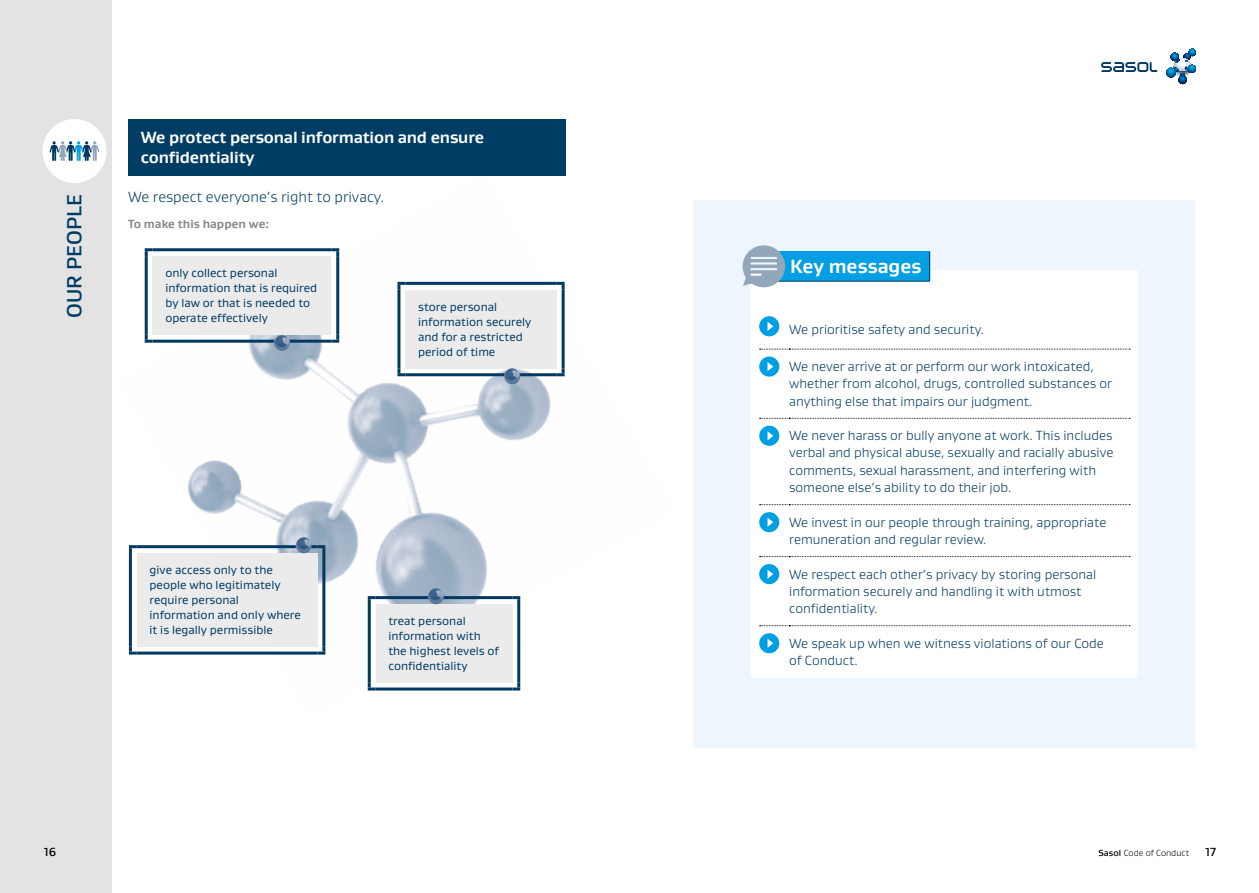
<style>
.page{position:relative;width:1259px;height:893px;background:#fff}
.page>*{position:absolute;margin:0;border:0;box-sizing:border-box;transform-origin:0 0}
.t1{font:500 21px "Gustan";color:#003d65}
.t2{font:700 19.5px "Gustan";color:#fff}
.t3{font:700 16.5px/19.5px "Gustan";letter-spacing:-.01em;color:#fff}
.t4{font:300 15px "Gustan";color:#003962}
.t5{font:300 13.5px/17.2px "Gustan";color:#003962}
.t6{font:12px/15px "Gustan";color:#003962}
.t7{font:700 12px "Gustan";color:#878787}
.t8{font:500 12px "Gustan";color:#000}
.t9{font:300 9px "Gustan";color:#000}
.s1{font-weight:500}
</style>
<div class="page">
<div style="left:0;top:0;width:112px;height:893px;background:#e3e3e3"></div>
<img style="left:128px;top:175px;width:438px;height:516px">
<div style="left:153px;top:256px;width:178px;height:79px;background:#ebebec"></div>
<svg style="left:145px;top:248px;width:8px;height:8px"></svg>
<hr style="left:153px;top:248px;width:178px;height:3px;background:#003962">
<svg style="left:331px;top:248px;width:8px;height:8px"></svg>
<hr style="left:145px;top:256px;width:3px;height:79px;background:#003962">
<hr style="left:336px;top:256px;width:3px;height:79px;background:#003962">
<svg style="left:145px;top:335px;width:8px;height:8px"></svg>
<hr style="left:153px;top:340px;width:178px;height:3px;background:#003962">
<svg style="left:331px;top:335px;width:8px;height:8px"></svg>
<div style="left:137px;top:553px;width:180px;height:94px;background:#ebebec"></div>
<svg style="left:129px;top:545px;width:8px;height:8px"></svg>
<hr style="left:137px;top:545px;width:180px;height:3px;background:#003962">
<svg style="left:317px;top:545px;width:8px;height:8px"></svg>
<hr style="left:129px;top:553px;width:3px;height:94px;background:#003962">
<hr style="left:322px;top:553px;width:3px;height:94px;background:#003962">
<svg style="left:129px;top:647px;width:8px;height:8px"></svg>
<hr style="left:137px;top:652px;width:180px;height:3px;background:#003962">
<svg style="left:317px;top:647px;width:8px;height:8px"></svg>
<div style="left:405px;top:290px;width:152px;height:78px;background:#ebebec"></div>
<svg style="left:397px;top:282px;width:8px;height:8px"></svg>
<hr style="left:405px;top:282px;width:152px;height:3px;background:#003962">
<svg style="left:557px;top:282px;width:7px;height:8px"></svg>
<hr style="left:397px;top:290px;width:3px;height:78px;background:#003962">
<hr style="left:561px;top:290px;width:3px;height:78px;background:#003962">
<svg style="left:397px;top:368px;width:8px;height:8px"></svg>
<hr style="left:405px;top:373px;width:152px;height:3px;background:#003962">
<svg style="left:557px;top:368px;width:7px;height:8px"></svg>
<img style="left:504px;top:368px;width:16px;height:16px;border-radius:8px">
<div style="left:128px;top:119px;width:438px;height:56px;background:#003d65"></div>
<div style="left:376px;top:604px;width:136px;height:79px;background:#ebebec"></div>
<svg style="left:368px;top:596px;width:8px;height:8px"></svg>
<hr style="left:376px;top:596px;width:136px;height:3px;background:#003962">
<svg style="left:512px;top:596px;width:8px;height:8px"></svg>
<hr style="left:368px;top:604px;width:3px;height:79px;background:#003962">
<hr style="left:517px;top:604px;width:3px;height:79px;background:#003962">
<svg style="left:368px;top:683px;width:8px;height:7px"></svg>
<hr style="left:376px;top:687px;width:136px;height:3px;background:#003962">
<svg style="left:512px;top:683px;width:8px;height:7px"></svg>
<img style="left:274px;top:335px;width:16px;height:16px;border-radius:8px">
<img style="left:296px;top:537px;width:16px;height:16px;border-radius:8px">
<img style="left:428px;top:588px;width:16px;height:16px;border-radius:8px">
<div style="left:42px;top:119px;width:65px;height:64px;background:#fff;border-radius:50%"></div>
<svg style="left:49px;top:141px;width:51px;height:20px"></svg>
<div style="left:693px;top:200px;width:502px;height:548px;background:#eef5fc"></div>
<svg style="left:750px;top:271px;width:388px;height:407px"></svg>
<svg style="left:759px;top:349px;width:371px;height:1px"></svg>
<svg style="left:759px;top:418px;width:371px;height:1px"></svg>
<svg style="left:759px;top:504px;width:371px;height:1px"></svg>
<svg style="left:759px;top:556px;width:371px;height:1px"></svg>
<svg style="left:759px;top:625px;width:371px;height:1px"></svg>
<div style="left:759px;top:316px;width:20px;height:20px;background:#009fe3;border-radius:50%"></div>
<svg style="left:767px;top:322px;width:6px;height:9px"></svg>
<div style="left:759px;top:357px;width:20px;height:20px;background:#009fe3;border-radius:50%"></div>
<svg style="left:767px;top:362px;width:6px;height:9px"></svg>
<div style="left:759px;top:426px;width:20px;height:20px;background:#009fe3;border-radius:50%"></div>
<svg style="left:767px;top:431px;width:6px;height:9px"></svg>
<div style="left:759px;top:512px;width:20px;height:20px;background:#009fe3;border-radius:50%"></div>
<svg style="left:767px;top:518px;width:6px;height:9px"></svg>
<div style="left:759px;top:564px;width:20px;height:20px;background:#009fe3;border-radius:50%"></div>
<svg style="left:767px;top:569px;width:6px;height:10px"></svg>
<div style="left:759px;top:633px;width:20px;height:20px;background:#009fe3;border-radius:50%"></div>
<svg style="left:767px;top:639px;width:6px;height:9px"></svg>
<div style="left:777px;top:251px;width:152px;height:30px;background:#009fe3"></div>
<hr style="left:929px;top:251px;width:1px;height:30px;background:#003962">
<hr style="left:777px;top:281px;width:153px;height:1px;background:#003962">
<svg style="left:742px;top:245px;width:43px;height:42px;background:#a8bcce"></svg>
<svg style="left:1166px;top:49px;width:30px;height:35px"></svg>
<svg style="left:1101px;top:62px;width:56px;height:10px"></svg>
<h1 class="t1" style="left:61px;top:318px;width:125px;rotate:-90deg">OUR PEOPLE</h1>
<p class="t3" style="left:141px;top:127px;width:345px">We protect personal information and ensure confidentiality</p>
<p class="t4" style="left:128px;top:188px;width:257px">We respect everyone’s right to privacy.</p>
<p class="t7" style="left:128px;top:216px;width:142px">To make this happen we:</p>
<p class="t6" style="left:165px;top:265px;width:153px">only collect personal information that is required by law or that is needed to operate effectively</p>
<p class="t6" style="left:418px;top:299px;width:115px">store personal information securely and for a restricted period of time</p>
<p class="t6" style="left:150px;top:562px;width:153px">give access only to the people who legitimately require personal information and only where it is legally permissible</p>
<p class="t6" style="left:388px;top:613px;width:112px">treat personal information with the highest levels of confidentiality</p>
<h2 class="t2" style="left:790px;top:253px;width:133px">Key messages</h2>
<p class="t5" style="left:789px;top:320px;width:196px">We prioritise safety and security.</p>
<p class="t5" style="left:789px;top:357px;width:324px">We never arrive at or perform our work intoxicated, whether from alcohol, drugs, controlled substances or anything else that impairs our judgment.</p>
<p class="t5" style="left:789px;top:427px;width:326px">We never harass or bully anyone at work. This includes verbal and physical abuse, sexually and racially abusive comments, sexual harassment, and interfering with someone else’s ability to do their job.</p>
<p class="t5" style="left:789px;top:513px;width:319px">We invest in our people through training, appropriate remuneration and regular review.</p>
<p class="t5" style="left:789px;top:565px;width:308px">We respect each other’s privacy by storing personal information securely and handling it with utmost confidentiality.</p>
<p class="t5" style="left:789px;top:634px;width:316px">We speak up when we witness violations of our Code of Conduct.</p>
<p class="t8" style="left:44px;top:844px;width:14px">16</p>
<p class="t9" style="left:1098px;top:847px;width:92px"><span class="s1">Sasol</span> Code of Conduct</p>
<p class="t8" style="left:1205px;top:844px;width:12px">17</p>
</div>
